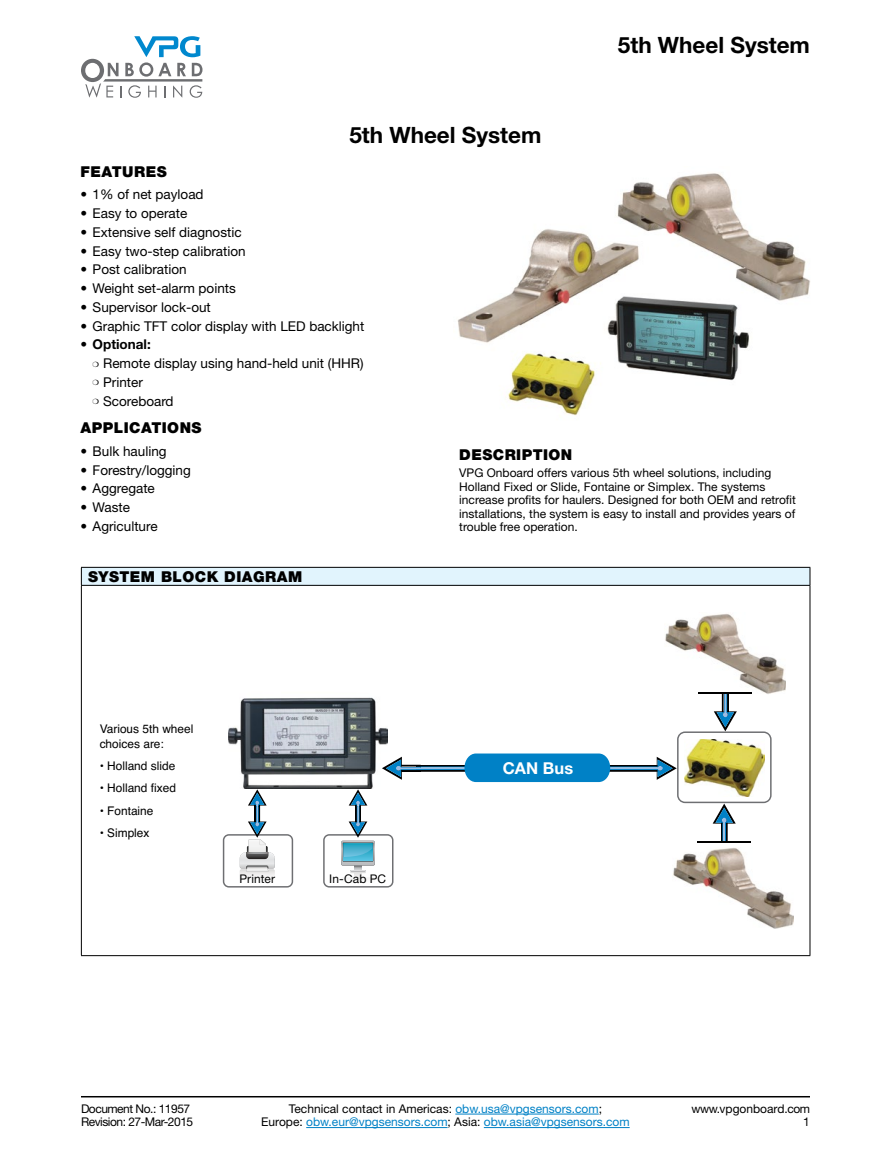
<style>
.page{position:relative;width:891px;height:1175px;background:#fff}
.page>*{position:absolute;margin:0;border:0;box-sizing:border-box;transform-origin:0 0}
.Part_Model_Number_Ri{font:700 22.5px "Helvetica Neue LT Std";color:#000}
.t1{font:700 16.35px "Helvetica Neue LT Std";letter-spacing:.01em;color:#fff}
.Body_Heading{font:900 15px "Helvetica Neue LT Std";letter-spacing:.03em;color:#000}
.Body_Bullet_Points{font:900 15px "Helvetica Neue LT Std";letter-spacing:.03em;color:#000}
.Body_Bullet_Points-2{font:13.5px "Helvetica Neue LT Std";color:#000}
.Body_Bullet_Points-3{font:700 13.5px "Helvetica Neue LT Std";color:#000}
.Body_Text{font:12px/13.5px "Helvetica Neue LT Std";color:#000}
.t2{font:12px/13.5px "Helvetica Neue LT Std";color:#0081c6;text-align:center}
.Rev-Date-Left{font:12px "Helvetica Neue LT Std";letter-spacing:-.04em;color:#000}
.Footer_Right{font:12px "Helvetica Neue LT Std";color:#000}
.Document_Number_Left{font:12px "Helvetica Neue LT Std";letter-spacing:-.04em;color:#000}
.t3{font:11.85px/14.9px "Helvetica";color:#000}
.t4{font:11.85px "Helvetica Neue LT Std";letter-spacing:.005em;color:#000}
.s1{color:#000}
</style>
<div class="page">
<hr style="left:455px;top:1113px;width:144px;height:1px;background:#0081c6">
<hr style="left:306px;top:1127px;width:142px;height:1px;background:#0081c6">
<hr style="left:484px;top:1127px;width:146px;height:1px;background:#0081c6">
<hr style="left:81px;top:1096px;width:729px;height:1px;background:#000">
<svg style="left:81px;top:36px;width:122px;height:62px"></svg>
<div style="left:81px;top:567px;width:729px;height:18px;background:#e1f4fd"></div>
<hr style="left:81px;top:567px;width:729px;height:1px;background:#000">
<svg style="left:81px;top:567px;width:1px;height:18px"></svg>
<svg style="left:810px;top:567px;width:1px;height:18px"></svg>
<hr style="left:81px;top:585px;width:729px;height:1px;background:#000">
<hr style="left:81px;top:585px;width:1px;height:370px;background:#000">
<hr style="left:810px;top:585px;width:1px;height:370px;background:#000">
<hr style="left:81px;top:955px;width:729px;height:1px;background:#000">
<img style="left:229px;top:697px;width:94px;height:91px">
<svg style="left:223px;top:789px;width:70px;height:98px"></svg>
<img style="left:665px;top:613px;width:121px;height:80px">
<img style="left:710px;top:887px;width:83px;height:42px">
<svg style="left:323px;top:692px;width:449px;height:195px"></svg>
<hr style="left:699px;top:692px;width:53px;height:1px;background:#000">
<img style="left:457px;top:173px;width:353px;height:243px">
<p class="Part_Model_Number_Ri" style="left:349px;top:121px;width:194px">5th Wheel System</p>
<p class="Part_Model_Number_Ri" style="left:618px;top:31px;width:194px">5th Wheel System</p>
<p class="Body_Heading" style="left:81px;top:162px;width:88px">FEATURES</p>
<p class="Body_Bullet_Points-2" style="left:81px;top:186px;width:125px">• 1% of net payload</p>
<p class="Body_Bullet_Points-2" style="left:81px;top:205px;width:108px">• Easy to operate</p>
<p class="Body_Bullet_Points-2" style="left:81px;top:224px;width:163px">• Extensive self diagnostic</p>
<p class="Body_Bullet_Points-2" style="left:81px;top:243px;width:166px">• Easy two-step calibration</p>
<p class="Body_Bullet_Points-2" style="left:81px;top:261px;width:108px">• Post calibration</p>
<p class="Body_Bullet_Points-2" style="left:81px;top:280px;width:157px">• Weight set-alarm points</p>
<p class="Body_Bullet_Points-2" style="left:81px;top:299px;width:132px">• Supervisor lock-out</p>
<p class="Body_Bullet_Points-2" style="left:81px;top:318px;width:285px">• Graphic TFT color display with LED backlight</p>
<p class="Body_Bullet_Points-3" style="left:81px;top:336px;width:72px">• Optional:</p>
<p class="Body_Bullet_Points-2" style="left:93px;top:355px;width:273px">❍ Remote display using hand-held unit (HHR)</p>
<p class="Body_Bullet_Points-2" style="left:93px;top:374px;width:52px">❍ Printer</p>
<p class="Body_Bullet_Points-2" style="left:93px;top:393px;width:83px">❍ Scoreboard</p>
<p class="Body_Heading" style="left:81px;top:419px;width:122px">APPLICATIONS</p>
<p class="Body_Bullet_Points-2" style="left:81px;top:443px;width:88px">• Bulk hauling</p>
<p class="Body_Bullet_Points-2" style="left:81px;top:462px;width:112px">• Forestry/logging</p>
<p class="Body_Bullet_Points-2" style="left:81px;top:480px;width:76px">• Aggregate</p>
<p class="Body_Bullet_Points-2" style="left:81px;top:499px;width:51px">• Waste</p>
<p class="Body_Bullet_Points-2" style="left:81px;top:518px;width:79px">• Agriculture</p>
<p class="Body_Heading" style="left:88px;top:567px;width:216px">SYSTEM BLOCK DIAGRAM</p>
<p class="t3" style="left:100px;top:721px;width:95px">Various 5th wheel choices are:</p>
<p class="t3" style="left:100px;top:759px;width:77px">• Holland slide</p>
<p class="t3" style="left:100px;top:781px;width:78px">• Holland fixed</p>
<p class="t3" style="left:100px;top:803px;width:55px">• Fontaine</p>
<p class="t3" style="left:100px;top:826px;width:51px">• Simplex</p>
<p class="t4" style="left:239px;top:871px;width:37px">Printer</p>
<p class="t4" style="left:329px;top:871px;width:59px">In-Cab PC</p>
<p class="Body_Bullet_Points" style="left:459px;top:445px;width:115px">DESCRIPTION</p>
<p class="Body_Text" style="left:459px;top:466px;width:338px">VPG Onboard offers various 5th wheel solutions, including Holland Fixed or Slide, Fontaine or Simplex. The systems increase profits for haulers. Designed for both OEM and retrofit installations, the system is easy to install and provides years of trouble free operation.</p>
<p class="t1" style="left:503px;top:758px;width:72px">CAN Bus</p>
<p class="Document_Number_Left" style="left:81px;top:1101px;width:111px">Document No.: 11957</p>
<p class="Rev-Date-Left" style="left:81px;top:1114px;width:114px">Revision: 27-Mar-2015</p>
<p class="t2" style="left:261px;top:1101px;width:370px"><span class="s1">Technical contact in Americas:</span> obw.usa@vpgsensors.com<span class="s1">;<br>Europe:</span> obw.eur@vpgsensors.com<span class="s1">; Asia:</span> obw.asia@vpgsensors.com</p>
<p class="Footer_Right" style="left:692px;top:1101px;width:120px">www.vpgonboard.com</p>
<p class="Footer_Right" style="left:803px;top:1114px;width:8px">1</p>
</div>
